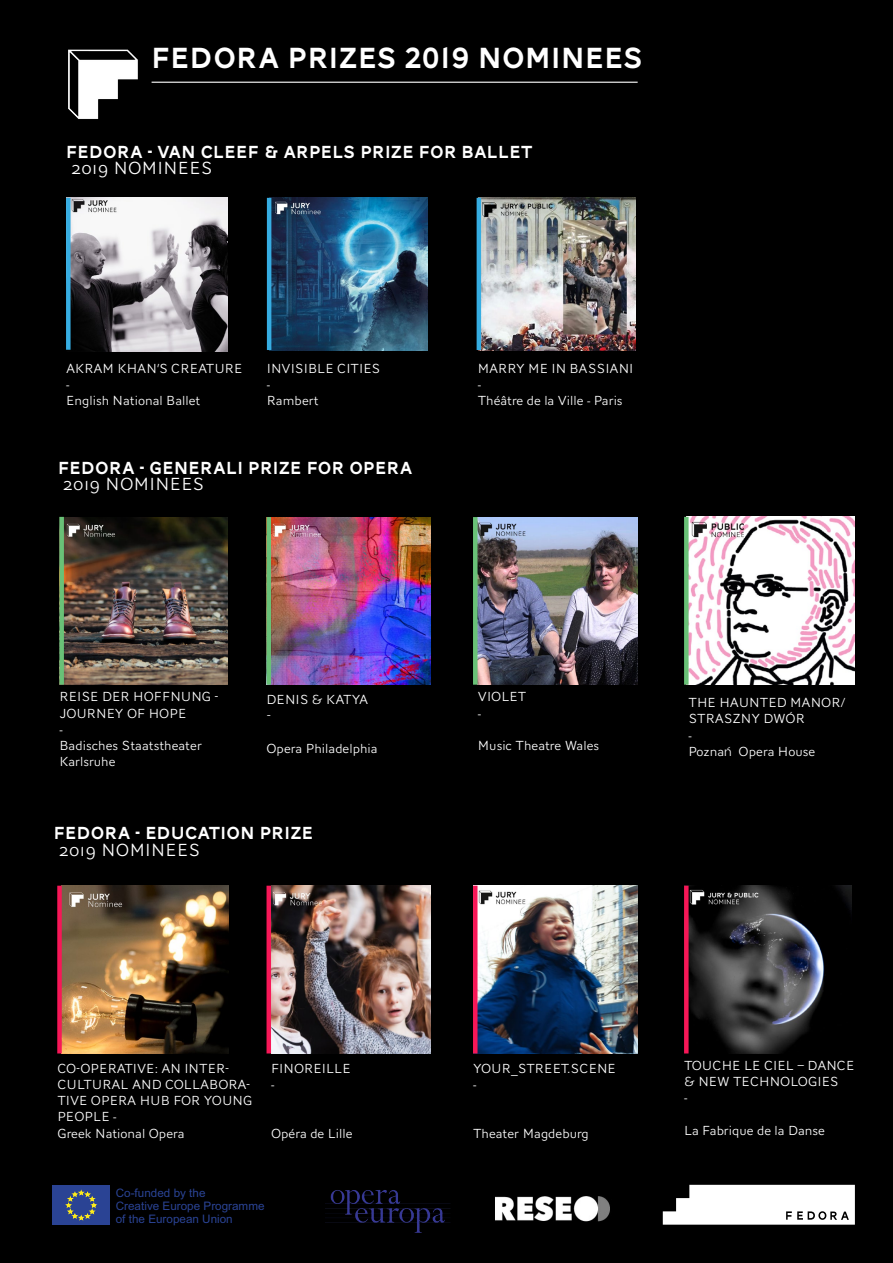
<style>
.page{position:relative;width:893px;height:1263px;background:#000}
.page>*{position:absolute;margin:0;border:0;box-sizing:border-box;transform-origin:0 0}
.t1{font:30px "AW Conqueror Carved One";letter-spacing:.02em;color:#fff}
.t2{font:18px "AW Conqueror Carved One";letter-spacing:.02em;color:#fff}
.t3{font:300 18px "AW Conqueror Sans";letter-spacing:.02em;color:#fff}
.t4{font:300 13.5px/16.2px "AW Conqueror Sans";color:#fff}
.t5{font:13.5px "Minion Pro";color:#fff}
.t6{font:11.7px/13px "Arial";color:#2a4394}
.s1{font-family:"Poppins";font-size:12px}
</style>
<div class="page">
<svg style="left:663px;top:1185px;width:192px;height:40px;background:#e5e5e5"></svg>
<div style="left:52px;top:1186px;width:58px;height:39px;background:#2a4394"></div>
<svg style="left:66px;top:1190px;width:30px;height:30px"></svg>
<img style="left:325px;top:1190px;width:126px;height:43px">
<img style="left:69px;top:49px;width:69px;height:70px">
<hr style="left:152px;top:82px;width:486px;height:1px;background:#fff">
<img style="left:71px;top:198px;width:157px;height:154px">
<div style="left:66px;top:198px;width:5px;height:152px;background:#36ade2"></div>
<img style="left:271px;top:198px;width:157px;height:152px">
<hr style="left:267px;top:198px;width:4px;height:152px;background:#36ade2">
<img style="left:481px;top:198px;width:155px;height:152px">
<hr style="left:477px;top:198px;width:4px;height:152px;background:#36ade2">
<img style="left:689px;top:517px;width:165px;height:168px">
<div style="left:684px;top:517px;width:5px;height:168px;background:#69c177"></div>
<img style="left:271px;top:517px;width:160px;height:168px">
<hr style="left:267px;top:517px;width:4px;height:168px;background:#69c177">
<img style="left:477px;top:517px;width:160px;height:168px">
<hr style="left:473px;top:517px;width:4px;height:168px;background:#69c177">
<img style="left:64px;top:517px;width:163px;height:168px">
<div style="left:59px;top:517px;width:5px;height:168px;background:#69c177"></div>
<img style="left:477px;top:886px;width:160px;height:167px">
<hr style="left:473px;top:886px;width:4px;height:167px;background:#f71757">
<img style="left:271px;top:886px;width:160px;height:167px">
<hr style="left:267px;top:886px;width:4px;height:167px;background:#f71757">
<img style="left:62px;top:886px;width:166px;height:167px">
<div style="left:57px;top:886px;width:5px;height:167px;background:#f71757"></div>
<img style="left:689px;top:886px;width:163px;height:167px">
<div style="left:684px;top:886px;width:5px;height:167px;background:#f71757"></div>
<img style="left:495px;top:1196px;width:115px;height:26px">
<h1 class="t1" style="left:152px;top:44px;width:493px">FEDORA PRIZES 2019 NOMINEES</h1>
<h2 class="t2" style="left:66px;top:144px;width:468px">FEDORA - VAN CLEEF &amp; ARPELS PRIZE FOR BALLET</h2>
<h2 class="t3" style="left:71px;top:153px;width:143px">2019 NOMINEES</h2>
<p class="t4" style="left:66px;top:360px;width:178px">AKRAM KHAN’S CREATURE -<br>English National Ballet</p>
<p class="t4" style="left:267px;top:360px;width:115px">INVISIBLE CITIES -<br>Rambert</p>
<p class="t4" style="left:478px;top:360px;width:157px">MARRY ME IN BASSIANI -<br>Théâtre de la Ville - Paris</p>
<h2 class="t2" style="left:58px;top:460px;width:356px">FEDORA - GENERALI PRIZE FOR OPERA</h2>
<h2 class="t3" style="left:63px;top:469px;width:143px">2019 NOMINEES</h2>
<p class="t4" style="left:59px;top:689px;width:160px">REISE DER HOFFNUNG -<br>JOURNEY OF HOPE<br>-<br>Badisches Staatstheater<br>Karlsruhe</p>
<p class="t4" style="left:267px;top:691px;width:103px">DENIS &amp; KATYA</p>
<p class="t5" style="left:267px;top:707px;width:6px">-</p>
<p class="t4" style="left:267px;top:740px;width:113px">Opera Philadelphia</p>
<h2 class="t2" style="left:54px;top:825px;width:261px">FEDORA - EDUCATION PRIZE</h2>
<h2 class="t3" style="left:59px;top:835px;width:143px">2019 NOMINEES</h2>
<p class="t4" style="left:478px;top:689px;width:50px">VIOLET -</p>
<p class="t4" style="left:478px;top:737px;width:123px">Music Theatre Wales</p>
<p class="t4" style="left:689px;top:694px;width:158px">THE HAUNTED MANOR/<br>STRASZNY DWÓR<br>-<br>Pozna<span class="s1">ń</span> Opera House</p>
<p class="t4" style="left:57px;top:1060px;width:197px">CO-OPERATIVE: AN INTER-<br>CULTURAL AND COLLABORA-<br>TIVE OPERA HUB FOR YOUNG<br>PEOPLE -<br>Greek National Opera</p>
<p class="t4" style="left:684px;top:1057px;width:172px">TOUCHE LE CIEL – DANCE &amp; NEW TECHNOLOGIES<br>-</p>
<p class="t4" style="left:271px;top:1060px;width:81px">FINOREILLE -</p>
<p class="t4" style="left:473px;top:1060px;width:145px">YOUR_STREET.SCENE -</p>
<p class="t4" style="left:684px;top:1122px;width:142px">La Fabrique de la Danse</p>
<p class="t4" style="left:271px;top:1125px;width:83px">Opéra de Lille</p>
<p class="t4" style="left:473px;top:1125px;width:117px">Theater Magdeburg</p>
<p class="t6" style="left:116px;top:1186px;width:150px">Co-funded by the<br>Creative Europe Programme of the European Union</p>
</div>
